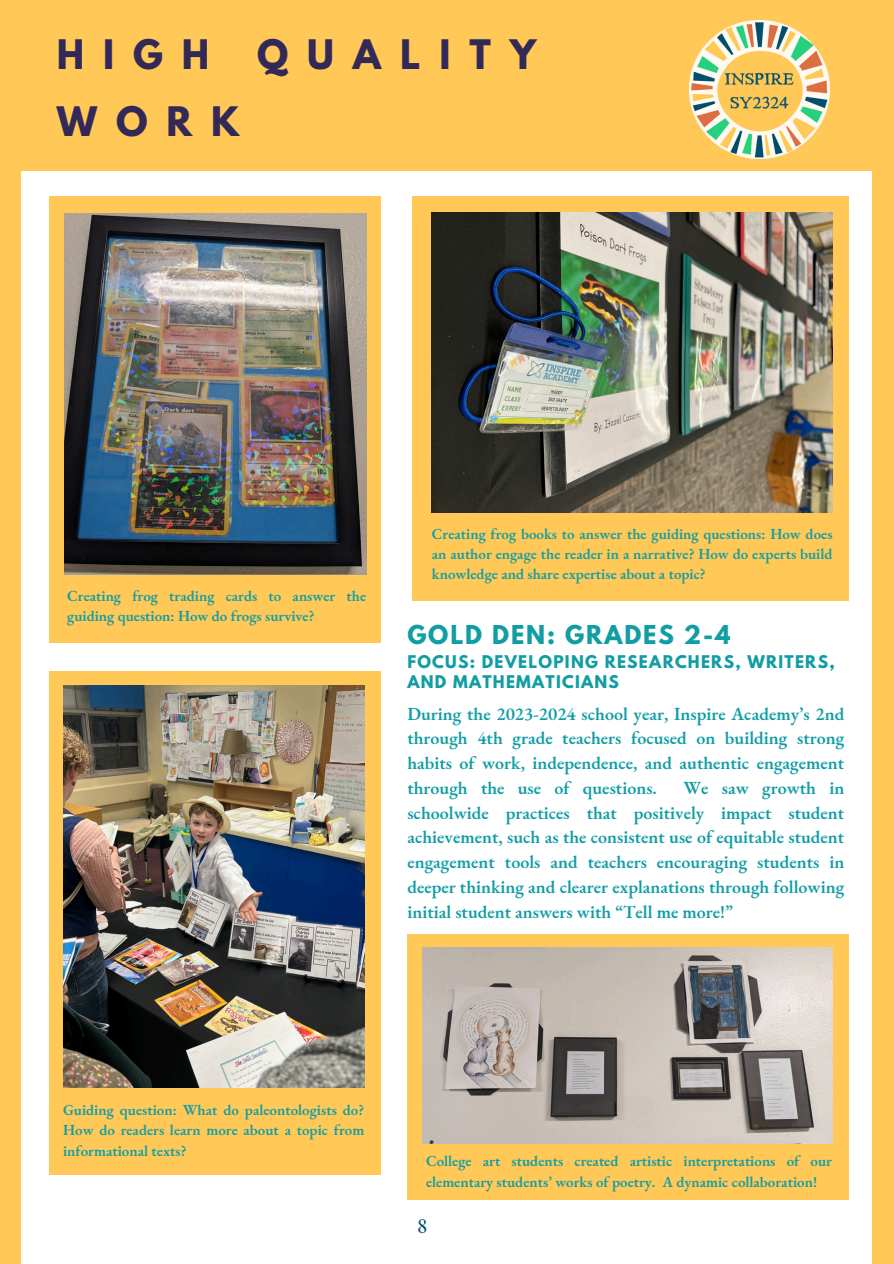
<style>
.page{position:relative;width:894px;height:1264px;background:#fff}
.page>*{position:absolute;margin:0;border:0;box-sizing:border-box;transform-origin:0 0}
.t1{font:700 36px "League Spartan";letter-spacing:.525em;color:#332959}
.t2{font:700 23.1px "League Spartan";letter-spacing:.08em;color:#119da4}
.t3{font:21px "EB Garamond";color:#004f6d}
.t4{font:600 18px/24.8px "EB Garamond";color:#119da4;text-align:justify}
.t5{font:700 15.6px/20.2px "League Spartan";letter-spacing:.08em;color:#119da4}
.t6{font:600 15px/20.2px "EB Garamond";color:#119da4;text-align:justify}
</style>
<div class="page">
<div style="left:0;top:0;width:893px;height:1263px;background:#ffc857"></div>
<div style="left:22px;top:71px;width:849px;height:1192px;background:#fff"></div>
<div style="left:0;top:18px;width:893px;height:153px;background:#ffc857"></div>
<img style="left:689px;top:20px;width:140px;height:138px">
<div style="left:412px;top:196px;width:436px;height:404px;background:#ffc857"></div>
<img style="left:432px;top:212px;width:400px;height:300px">
<div style="left:49px;top:196px;width:331px;height:446px;background:#ffc857"></div>
<img style="left:64px;top:213px;width:302px;height:361px">
<div style="left:49px;top:671px;width:331px;height:503px;background:#ffc857"></div>
<img style="left:63px;top:686px;width:302px;height:401px">
<div style="left:407px;top:934px;width:441px;height:265px;background:#ffc857"></div>
<img style="left:422px;top:947px;width:409px;height:196px">
<p class="t1" style="left:57px;top:37px;width:154px">HIGH</p>
<p class="t1" style="left:257px;top:37px;width:281px">QUALITY</p>
<p class="t1" style="left:57px;top:103px;width:184px">WORK</p>
<p class="t6" style="left:67px;top:585px;width:300px">Creating frog trading cards to answer the guiding question: How do frogs survive?</p>
<p class="t6" style="left:432px;top:523px;width:402px">Creating frog books to answer the guiding questions: How does an author engage the reader in a narrative? How do experts build knowledge and share expertise about a topic?</p>
<p class="t2" style="left:407px;top:623px;width:324px">GOLD DEN: GRADES 2-4</p>
<p class="t5" style="left:407px;top:653px;width:429px">FOCUS: DEVELOPING RESEARCHERS, WRITERS,<br>AND MATHEMATICIANS</p>
<h3 class="t4" style="left:407px;top:700px;width:438px">During the 2023-2024 school year, Inspire Academy’s 2nd through 4th grade teachers focused on building strong habits of work, independence, and authentic engagement through the use of questions.</h3>
<h3 class="t4" style="left:407px;top:775px;width:438px;text-indent:276px">We saw growth in schoolwide practices that positively impact student achievement, such as the consistent use of equitable student engagement tools and teachers encouraging students in deeper thinking and clearer explanations through following initial student answers with “Tell me more!”</h3>
<p class="t6" style="left:63px;top:1099px;width:302px">Guiding question: What do paleontologists do?<br>How do readers learn more about a topic from informational texts?</p>
<p class="t6" style="left:426px;top:1150px;width:407px">College art students created artistic interpretations of our elementary students’ works of poetry. A dynamic collaboration!</p>
<p class="t3" style="left:417px;top:1211px;width:12px">8</p>
</div>
